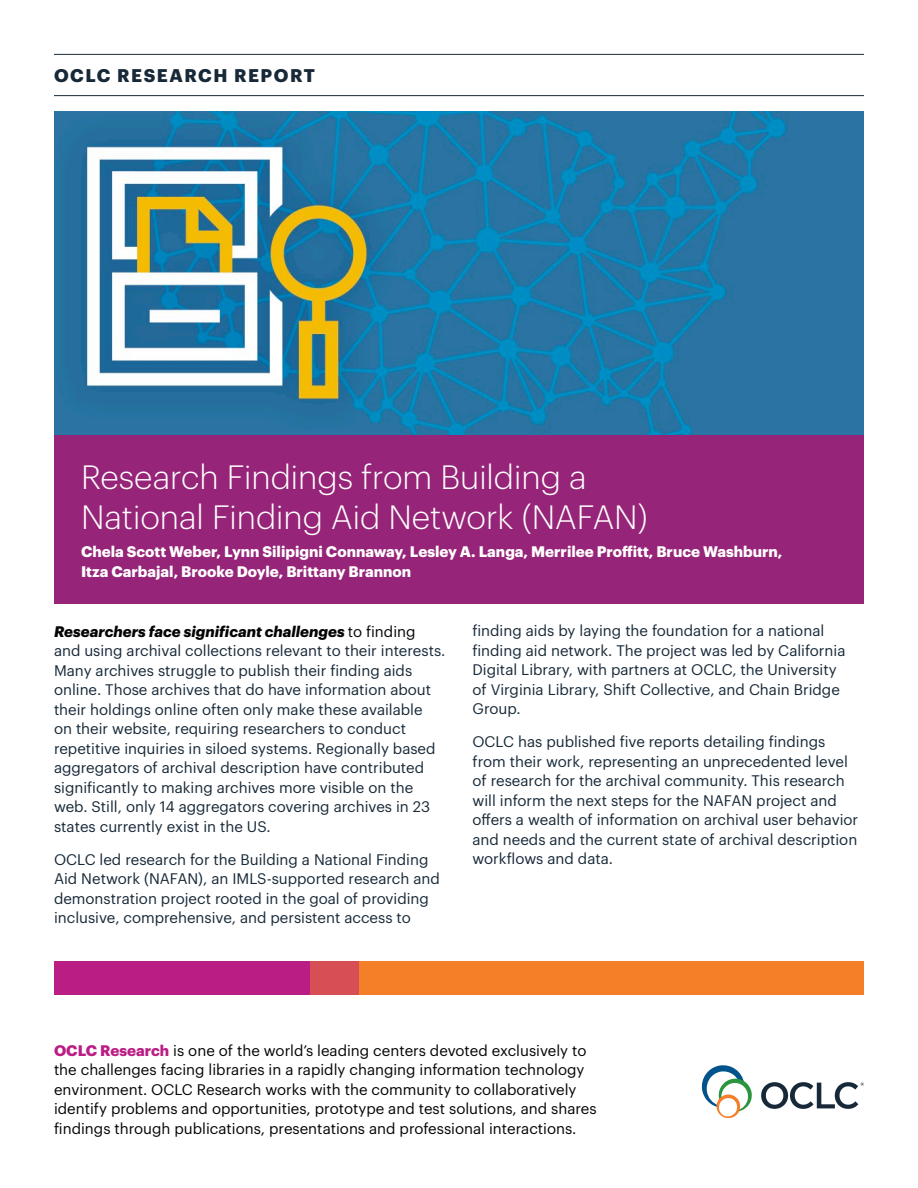
<style>
.page{position:relative;width:918px;height:1188px;background:#fff}
.page>*{position:absolute;margin:0;border:0;box-sizing:border-box;transform-origin:0 0}
.t1{font:300 33px/39.6px "Graphik";color:#fff}
.t2{font:700 18px "Graphik";letter-spacing:.085em;color:#172938}
.t3{font:15px/19.5px "Graphik";color:#172938}
.t4{font:15px/19.5px "Graphik";color:#040503}
.t5{font:700 15px/19.5px "Graphik";color:#fff}
.s1{font-weight:700;font-style:italic;color:#040503}
.s2{color:#040503}
.s3{font-weight:700;color:#ba1d84}
</style>
<div class="page">
<svg style="left:702px;top:1065px;width:50px;height:53px"></svg>
<svg style="left:761px;top:1082px;width:103px;height:27px"></svg>
<div style="left:54px;top:961px;width:256px;height:34px;background:#ba1d84"></div>
<div style="left:310px;top:961px;width:554px;height:34px;background:#f47f28"></div>
<div style="left:310px;top:961px;width:49px;height:34px;background:#d74e55"></div>
<hr style="left:54px;top:54px;width:810px;height:1px;background:#172938">
<hr style="left:54px;top:95px;width:810px;height:1px;background:#172938">
<img style="left:54px;top:111px;width:810px;height:324px">
<div style="left:54px;top:435px;width:810px;height:169px;background:#962478"></div>
<p class="t2" style="left:54px;top:61px;width:262px">OCLC RESEARCH REPORT</p>
<h1 class="t1" style="left:81px;top:455px;width:568px">Research Findings from Building a<br>National Finding Aid Network (NAFAN)</h1>
<p class="t5" style="left:81px;top:541px;width:703px">Chela Scott Weber, Lynn Silipigni Connaway, Lesley A. Langa, Merrilee Proffitt, Bruce Washburn,<br>Itza Carbajal, Brooke Doyle, Brittany Brannon</p>
<p class="t3" style="left:54px;top:620px;width:393px"><span class="s1">Researchers face significant challenges</span> <span class="s2">to finding </span>and using archival collections relevant to their interests.<br>Many archives struggle to publish their finding aids online. Those archives that do have information about their holdings online often only make these available<br>on their website, requiring researchers to conduct repetitive inquiries in siloed systems. Regionally based aggregators of archival description have contributed significantly to making archives more visible on the web. Still, only 14 aggregators covering archives in 23 states currently exist in the US.</p>
<p class="t3" style="left:54px;top:848px;width:387px">OCLC led research for the Building a National Finding Aid Network (NAFAN), an IMLS-supported research and demonstration project rooted in the goal of providing inclusive, comprehensive, and persistent access to</p>
<p class="t3" style="left:472px;top:620px;width:375px">finding aids by laying the foundation for a national finding aid network. The project was led by California Digital Library, with partners at OCLC, the University of Virginia Library, Shift Collective, and Chain Bridge Group.</p>
<p class="t3" style="left:472px;top:731px;width:387px">OCLC has published five reports detailing findings from their work, representing an unprecedented level of research for the archival community. This research will inform the next steps for the NAFAN project and offers a wealth of information on archival user behavior and needs and the current state of archival description workflows and data.</p>
<p class="t4" style="left:54px;top:1039px;width:544px"><span class="s3">OCLC Research</span> is one of the world’s leading centers devoted exclusively to the challenges facing libraries in a rapidly changing information technology environment. OCLC Research works with the community to collaboratively identify problems and opportunities, prototype and test solutions, and shares findings through publications, presentations and professional interactions.</p>
</div>
